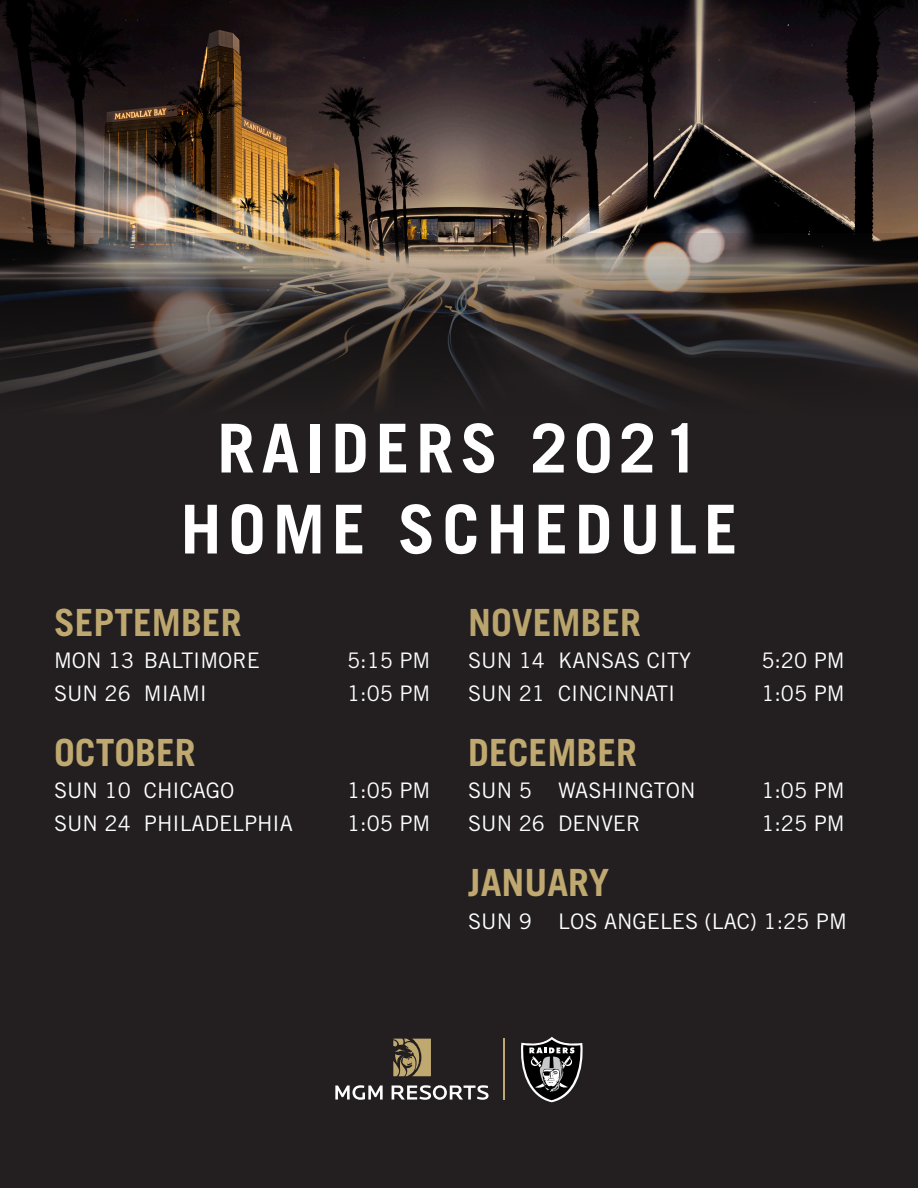
<style>
.page{position:relative;width:918px;height:1188px;background:#fff}
.page>*{position:absolute;margin:0;border:0;box-sizing:border-box;transform-origin:0 0}
.t1{font:700 67.5px/81px "Trade Gothic LT Std";letter-spacing:.1em;color:#fff;text-align:center}
.t2{font:700 37.5px "Trade Gothic LT Std";color:#bfa970}
.t3{font:21.45px "Trade Gothic LT Std";color:#fff}
</style>
<div class="page">
<img style="left:0;top:0;width:918px;height:233px">
<div style="left:0;top:233px;width:918px;height:955px;background:#231f20"></div>
<div style="left:13px;top:237px;width:889px;height:503px;background:#231f20;opacity:.48"></div>
<hr style="left:503px;top:1039px;width:2px;height:61px;background:#bfa970">
<svg style="left:335px;top:1085px;width:48px;height:15px"></svg>
<svg style="left:392px;top:1085px;width:97px;height:15px"></svg>
<svg style="left:393px;top:1039px;width:38px;height:37px"></svg>
<svg style="left:521px;top:1037px;width:62px;height:65px"></svg>
<p class="t1" style="left:180px;top:407px;width:559px">RAIDERS 2021<br>HOME SCHEDULE</p>
<p class="t2" style="left:54px;top:599px;width:189px">SEPTEMBER</p>
<p class="t3" style="left:54px;top:648px;width:207px">MON 13 BALTIMORE</p>
<p class="t3" style="left:347px;top:648px;width:85px">5:15 PM</p>
<p class="t3" style="left:54px;top:680px;width:155px">SUN 26 MIAMI</p>
<p class="t3" style="left:347px;top:680px;width:85px">1:05 PM</p>
<p class="t2" style="left:54px;top:729px;width:143px">OCTOBER</p>
<p class="t3" style="left:54px;top:778px;width:182px">SUN 10 CHICAGO</p>
<p class="t3" style="left:347px;top:778px;width:85px">1:05 PM</p>
<p class="t3" style="left:54px;top:810px;width:240px">SUN 24 PHILADELPHIA</p>
<p class="t3" style="left:347px;top:810px;width:85px">1:05 PM</p>
<p class="t2" style="left:468px;top:599px;width:174px">NOVEMBER</p>
<p class="t3" style="left:468px;top:648px;width:224px">SUN 14 KANSAS CITY</p>
<p class="t3" style="left:761px;top:648px;width:85px">5:20 PM</p>
<p class="t3" style="left:468px;top:680px;width:209px">SUN 21 CINCINNATI</p>
<p class="t3" style="left:761px;top:680px;width:85px">1:05 PM</p>
<p class="t2" style="left:468px;top:729px;width:170px">DECEMBER</p>
<p class="t3" style="left:468px;top:778px;width:229px">SUN 5 WASHINGTON</p>
<p class="t3" style="left:761px;top:778px;width:85px">1:05 PM</p>
<p class="t3" style="left:468px;top:810px;width:174px">SUN 26 DENVER</p>
<p class="t3" style="left:761px;top:810px;width:85px">1:25 PM</p>
<p class="t2" style="left:468px;top:860px;width:143px">JANUARY</p>
<p class="t3" style="left:468px;top:908px;width:380px">SUN 9 LOS ANGELES (LAC) 1:25 PM</p>
</div>
